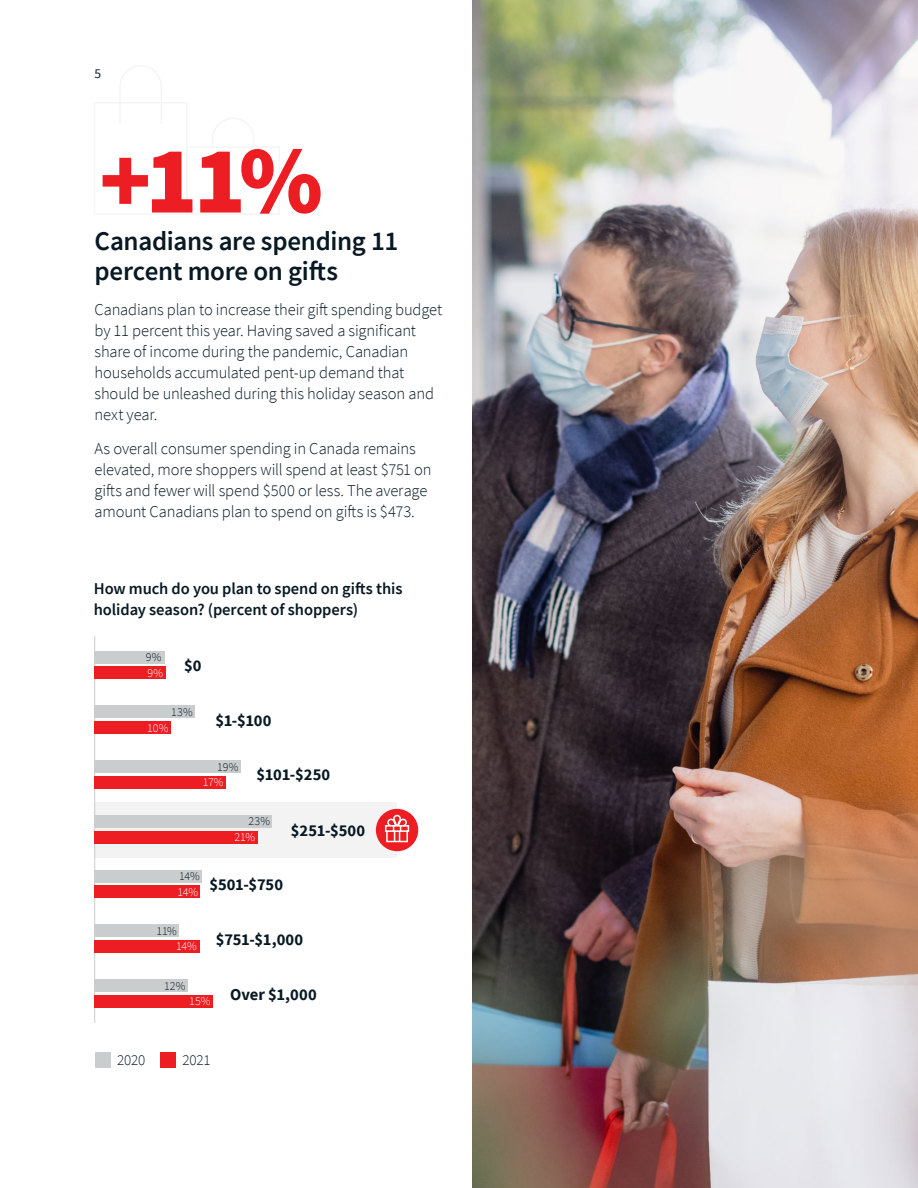
<style>
.page{position:relative;width:918px;height:1188px;background:#fff}
.page>*{position:absolute;margin:0;border:0;box-sizing:border-box;transform-origin:0 0}
.t1{font:900 96px "Source Sans Pro";color:#ed1d24}
.t2{font:600 27px/30px "Source Sans Pro";letter-spacing:-.01em;color:#081923}
.t3{font:300 16.5px/21px "Source Sans Pro";letter-spacing:-.01em;color:#081923}
.t4{font:600 16.5px/21px "Source Sans Pro";letter-spacing:-.005em;color:#081923}
.t5{font:700 16.5px "Source Sans Pro";color:#081923}
.t6{font:300 15px "Source Sans Pro";letter-spacing:-.005em;color:#081923}
.t7{font:13.5px "Source Sans Pro";color:#081923}
.t8{font:300 12px "Source Sans Pro";letter-spacing:.01em;color:#081923}
.t9{font:300 12px "Source Sans Pro";letter-spacing:-.025em;color:#fff}
</style>
<div class="page">
<div style="left:95px;top:802px;width:302px;height:56px;background:#f3f3f4"></div>
<svg style="left:94px;top:66px;width:186px;height:148px"></svg>
<img style="left:472px;top:0;width:446px;height:1188px">
<hr style="left:94px;top:636px;width:1px;height:387px;background:#cacdce">
<div style="left:95px;top:1053px;width:16px;height:15px;background:#cacdce"></div>
<div style="left:160px;top:1053px;width:16px;height:15px;background:#ed1d24"></div>
<div style="left:94px;top:651px;width:71px;height:12px;background:#cacdce"></div>
<div style="left:94px;top:666px;width:72px;height:13px;background:#ed1d24"></div>
<div style="left:94px;top:706px;width:101px;height:12px;background:#cacdce"></div>
<div style="left:94px;top:721px;width:77px;height:12px;background:#ed1d24"></div>
<div style="left:94px;top:776px;width:132px;height:12px;background:#ed1d24"></div>
<div style="left:95px;top:760px;width:146px;height:13px;background:#cacdce"></div>
<div style="left:94px;top:815px;width:178px;height:12px;background:#cacdce"></div>
<div style="left:95px;top:831px;width:163px;height:12px;background:#ed1d24"></div>
<div style="left:94px;top:870px;width:108px;height:12px;background:#cacdce"></div>
<div style="left:94px;top:885px;width:106px;height:13px;background:#ed1d24"></div>
<div style="left:94px;top:925px;width:85px;height:12px;background:#cacdce"></div>
<div style="left:94px;top:940px;width:106px;height:13px;background:#ed1d24"></div>
<div style="left:94px;top:980px;width:94px;height:12px;background:#cacdce"></div>
<div style="left:94px;top:995px;width:119px;height:12px;background:#ed1d24"></div>
<div style="left:376px;top:809px;width:42px;height:42px;background:#ed1d24;border-radius:50%"></div>
<svg style="left:385px;top:814px;width:25px;height:29px"></svg>
<p class="t7" style="left:94px;top:65px;width:8px">5</p>
<h1 class="t1" style="left:99px;top:114px;width:225px">+11%</h1>
<h2 class="t2" style="left:94px;top:226px;width:305px">Canadians are spending 11 percent more on gifts</h2>
<p class="t3" style="left:94px;top:299px;width:349px">Canadians plan to increase their gift spending budget by 11 percent this year. Having saved a significant share of income during the pandemic, Canadian households accumulated pent-up demand that should be unleashed during this holiday season and next year.</p>
<p class="t3" style="left:94px;top:438px;width:339px">As overall consumer spending in Canada remains elevated, more shoppers will spend at least $751 on gifts and fewer will spend $500 or less. The average amount Canadians plan to spend on gifts is $473.</p>
<p class="t4" style="left:94px;top:578px;width:310px">How much do you plan to spend on gifts this holiday season? (percent of shoppers)</p>
<p class="t8" style="left:146px;top:650px;width:17px">9%</p>
<p class="t9" style="left:147px;top:665px;width:17px">9%</p>
<p class="t5" style="left:184px;top:654px;width:19px">$0</p>
<p class="t8" style="left:171px;top:705px;width:23px">13%</p>
<p class="t9" style="left:147px;top:720px;width:23px">10%</p>
<p class="t5" style="left:215px;top:709px;width:58px">$1-$100</p>
<p class="t8" style="left:217px;top:760px;width:23px">19%</p>
<p class="t9" style="left:203px;top:775px;width:22px">17%</p>
<p class="t5" style="left:257px;top:764px;width:75px">$101-$250</p>
<p class="t8" style="left:248px;top:814px;width:23px">23%</p>
<p class="t9" style="left:234px;top:830px;width:22px">21%</p>
<p class="t5" style="left:291px;top:820px;width:76px">$251-$500</p>
<p class="t8" style="left:179px;top:869px;width:22px">14%</p>
<p class="t9" style="left:178px;top:885px;width:22px">14%</p>
<p class="t5" style="left:209px;top:874px;width:75px">$501-$750</p>
<p class="t8" style="left:156px;top:924px;width:22px">11%</p>
<p class="t5" style="left:216px;top:928px;width:89px">$751-$1,000</p>
<p class="t5" style="left:230px;top:983px;width:88px">Over $1,000</p>
<p class="t9" style="left:176px;top:939px;width:22px">14%</p>
<p class="t8" style="left:164px;top:979px;width:23px">12%</p>
<p class="t9" style="left:189px;top:994px;width:23px">15%</p>
<p class="t6" style="left:117px;top:1051px;width:30px">2020</p>
<p class="t6" style="left:182px;top:1051px;width:30px">2021</p>
</div>
